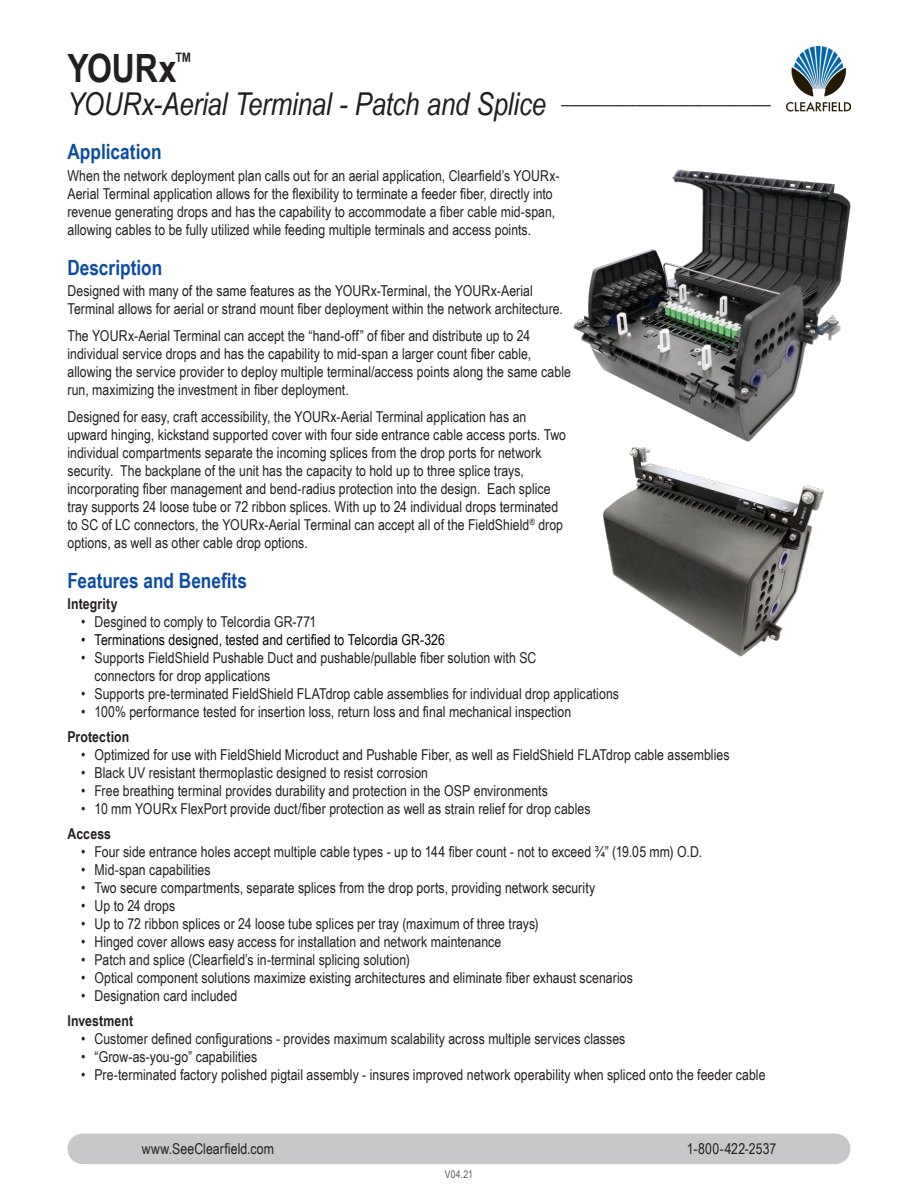
<style>
.page{position:relative;width:918px;height:1188px;background:#fff}
.page>*{position:absolute;margin:0;border:0;box-sizing:border-box;transform-origin:0 0}
.Right_Page_Product_H{font:700 39px "Arial Narrow";letter-spacing:-.005em;color:#231f20}
.Right_Page_Product_N{font:italic 31.5px "Arial Narrow";letter-spacing:-.005em;color:#231f20}
.Headers{font:700 21px "Arial Narrow";color:#0d4da1}
.t1{font:15px/18px "Arial Narrow";letter-spacing:.005em;color:#231f20}
.t2{font:15px "Arial Narrow";letter-spacing:.005em;color:#040503}
.Features_and_Benefit{font:700 15px "Arial Narrow";letter-spacing:.01em;color:#231f20}
.t3{font:10.5px "Arial Narrow";color:#57585a}
</style>
<div class="page">
<img style="left:787px;top:46px;width:63px;height:66px">
<div style="left:67px;top:1134px;width:783px;height:30px;background:#c7c8ca;border-radius:15px"></div>
<img style="left:573px;top:170px;width:277px;height:272px">
<img style="left:602px;top:447px;width:222px;height:210px">
<p class="Right_Page_Product_H" style="left:68px;top:39px;width:126px">YOURx<sup>™</sup></p>
<p class="Right_Page_Product_N" style="left:68px;top:82px;width:705px">YOURx-Aerial Terminal - Patch and Splice <sup>_________________________</sup></p>
<p class="Headers" style="left:68px;top:136px;width:96px">Application</p>
<p class="t1" style="left:68px;top:166px;width:494px">When the network deployment plan calls out for an aerial application, Clearfield’s YOURx-Aerial Terminal application allows for the flexibility to terminate a feeder fiber, directly into revenue generating drops and has the capability to accommodate a fiber cable mid-span, allowing cables to be fully utilized while feeding multiple terminals and access points.</p>
<p class="Headers" style="left:68px;top:252px;width:96px">Description</p>
<p class="t1" style="left:68px;top:282px;width:497px">Designed with many of the same features as the YOURx-Terminal, the YOURx-Aerial<br>Terminal allows for aerial or strand mount fiber deployment within the network architecture.</p>
<p class="t1" style="left:68px;top:326px;width:505px">The YOURx-Aerial Terminal can accept the “hand-off” of fiber and distribute up to 24 individual service drops and has the capability to mid-span a larger count fiber cable, allowing the service provider to deploy multiple terminal/access points along the same cable run, maximizing the investment in fiber deployment.</p>
<p class="t1" style="left:67px;top:407px;width:500px">Designed for easy, craft accessibility, the YOURx-Aerial Terminal application has an upward hinging, kickstand supported cover with four side entrance cable access ports. Two individual compartments separate the incoming splices from the drop ports for network security. The backplane of the unit has the capacity to hold up to three splice trays, incorporating fiber management and bend-radius protection into the design. Each splice tray supports 24 loose tube or 72 ribbon splices. With up to 24 individual drops terminated to SC of LC connectors, the YOURx-Aerial Terminal can accept all of the FieldShield<sup>®</sup> drop options, as well as other cable drop options.</p>
<p class="Headers" style="left:68px;top:565px;width:181px">Features and Benefits</p>
<p class="Features_and_Benefit" style="left:68px;top:593px;width:52px">Integrity</p>
<p class="t1" style="left:81px;top:613px;width:237px">• Desgined to comply to Telcordia GR-771</p>
<p class="t2" style="left:81px;top:629px;width:365px">• Terminations designed, tested and certified to Telcordia GR-326</p>
<p class="t1" style="left:94px;top:649px;width:443px;text-indent:-14px">• Supports FieldShield Pushable Duct and pushable/pullable fiber solution with SC connectors for drop applications</p>
<p class="t1" style="left:81px;top:685px;width:539px">• Supports pre-terminated FieldShield FLATdrop cable assemblies for individual drop applications</p>
<p class="t1" style="left:81px;top:703px;width:492px">• 100% performance tested for insertion loss, return loss and final mechanical inspection</p>
<p class="Features_and_Benefit" style="left:68px;top:726px;width:63px">Protection</p>
<p class="t1" style="left:81px;top:745px;width:650px">• Optimized for use with FieldShield Microduct and Pushable Fiber, as well as FieldShield FLATdrop cable assemblies</p>
<p class="t1" style="left:81px;top:763px;width:349px">• Black UV resistant thermoplastic designed to resist corrosion</p>
<p class="t1" style="left:81px;top:781px;width:468px">• Free breathing terminal provides durability and protection in the OSP environments</p>
<p class="t1" style="left:81px;top:799px;width:511px">• 10 mm YOURx FlexPort provide duct/fiber protection as well as strain relief for drop cables</p>
<p class="Features_and_Benefit" style="left:68px;top:822px;width:45px">Access</p>
<p class="t1" style="left:81px;top:842px;width:623px">• Four side entrance holes accept multiple cable types - up to 144 fiber count - not to exceed ¾” (19.05 mm) O.D.</p>
<p class="t1" style="left:81px;top:860px;width:131px">• Mid-span capabilities</p>
<p class="t1" style="left:81px;top:878px;width:516px">• Two secure compartments, separate splices from the drop ports, providing network security</p>
<p class="t1" style="left:81px;top:896px;width:96px">• Up to 24 drops</p>
<p class="t1" style="left:81px;top:914px;width:459px">• Up to 72 ribbon splices or 24 loose tube splices per tray (maximum of three trays)</p>
<p class="t1" style="left:81px;top:932px;width:422px">• Hinged cover allows easy access for installation and network maintenance</p>
<p class="t1" style="left:81px;top:950px;width:330px">• Patch and splice (Clearfield’s in-terminal splicing solution)</p>
<p class="t1" style="left:81px;top:968px;width:553px">• Optical component solutions maximize existing architectures and eliminate fiber exhaust scenarios</p>
<p class="t1" style="left:81px;top:986px;width:158px">• Designation card included</p>
<p class="Features_and_Benefit" style="left:68px;top:1009px;width:67px">Investment</p>
<p class="t1" style="left:81px;top:1029px;width:546px">• Customer defined configurations - provides maximum scalability across multiple services classes</p>
<p class="t1" style="left:81px;top:1047px;width:178px">• “Grow-as-you-go” capabilities</p>
<p class="t1" style="left:81px;top:1065px;width:686px">• Pre-terminated factory polished pigtail assembly - insures improved network operability when spliced onto the feeder cable</p>
<p class="t1" style="left:142px;top:1139px;width:134px">www.SeeClearfield.com</p>
<p class="t1" style="left:687px;top:1139px;width:91px">1-800-422-2537</p>
<p class="t3" style="left:445px;top:1167px;width:30px">V04.21</p>
</div>
